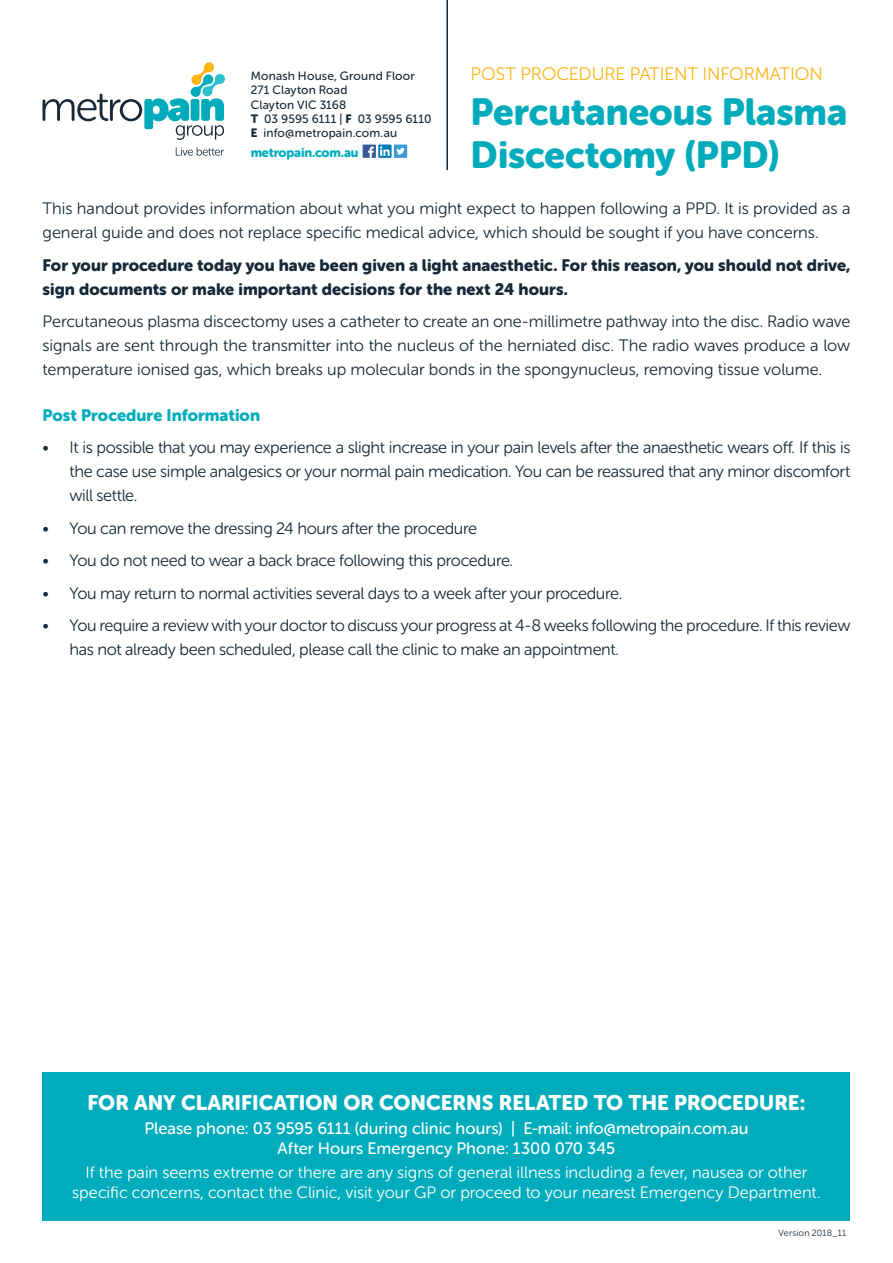
<style>
.page{position:relative;width:893px;height:1263px;background:#fff}
.page>*{position:absolute;margin:0;border:0;box-sizing:border-box;transform-origin:0 0}
.t1{font:37.5px "Museo Sans Rounded 900";letter-spacing:-.005em;color:#00acbc}
.t2{font:21px "Museo Sans Rounded 900";color:#fff}
.t3{font:18px "Museo Sans Rounded 300";letter-spacing:-.005em;color:#fbb416}
.t4{font:16.5px/24px "Museo Sans Rounded 300";letter-spacing:-.02em;color:#172938;text-align:justify}
.t5{font:16.5px/24px "Museo Sans Rounded 300";color:#172938}
.t6{font:16.5px/19.8px "Museo Sans Rounded 300";color:#fff;text-align:center}
.t7{font:16.5px/24px "Museo Sans Rounded 900";letter-spacing:.005em;color:#172938}
.t8{font:16.5px/19.8px "Museo Sans Rounded 500";color:#fff;text-align:center}
.t9{font:16.5px "Museo Sans Rounded 900";color:#00acbc}
.WEB_ADDRESS{font:12.75px "Museo Sans Rounded 900";letter-spacing:-.01em;color:#00acbc}
.ADDRESS{font:12px/14.4px "Museo Sans Rounded 500";letter-spacing:.01em;color:#172938}
.t10{font:9px "Museo Sans Rounded 300";letter-spacing:.02em;color:#172938}
.s1{font-family:"Museo Sans Rounded 900"}
</style>
<div class="page">
<hr style="left:446px;top:0;width:2px;height:170px;background:#172938">
<svg style="left:43px;top:62px;width:182px;height:78px"></svg>
<svg style="left:176px;top:147px;width:48px;height:9px"></svg>
<div style="left:363px;top:145px;width:13px;height:13px;background:#3c5a99"></div>
<svg style="left:368px;top:147px;width:6px;height:11px"></svg>
<div style="left:394px;top:145px;width:13px;height:13px;background:#3c9bd5"></div>
<svg style="left:396px;top:148px;width:9px;height:7px"></svg>
<div style="left:378px;top:145px;width:14px;height:13px;background:#007bb6"></div>
<svg style="left:380px;top:146px;width:10px;height:10px"></svg>
<div style="left:43px;top:1072px;width:807px;height:148px;background:#00acbc"></div>
<p class="ADDRESS" style="left:251px;top:68px;width:165px">Monash House, Ground Floor<br>271 Clayton Road<br>Clayton VIC 3168</p>
<p class="ADDRESS" style="left:251px;top:112px;width:182px"><span class="s1">T</span> 03 9595 6111 | <span class="s1">F</span> 03 9595 6110</p>
<p class="ADDRESS" style="left:251px;top:126px;width:148px"><span class="s1">E</span> info@metropain.com.au</p>
<p class="WEB_ADDRESS" style="left:251px;top:146px;width:109px">metropain.com.au</p>
<p class="t3" style="left:471px;top:64px;width:354px">POST PROCEDURE PATIENT INFORMATION</p>
<p class="t1" style="left:471px;top:91px;width:378px">Percutaneous Plasma</p>
<p class="t1" style="left:471px;top:133px;width:310px">Discectomy (PPD)</p>
<p class="t5" style="left:43px;top:197px;width:809px">This handout provides information about what you might expect to happen following a PPD. It is provided as a general guide and does not replace specific medical advice, which should be sought if you have concerns.</p>
<p class="t7" style="left:43px;top:253px;width:809px">For your procedure today you have been given a light anaesthetic. For this reason, you should not drive, sign documents or make important decisions for the next 24 hours.</p>
<p class="t4" style="left:43px;top:310px;width:809px">Percutaneous plasma discectomy uses a catheter to create an one-millimetre pathway into the disc. Radio wave signals are sent through the transmitter into the nucleus of the herniated disc. The radio waves produce a low temperature ionised gas, which breaks up molecular bonds in the spongynucleus, removing tissue volume.</p>
<p class="t9" style="left:43px;top:405px;width:219px">Post Procedure Information</p>
<p class="t4" style="left:70px;top:435px;width:782px;text-indent:-27px">• It is possible that you may experience a slight increase in your pain levels after the anaesthetic wears off. If this is the case use simple analgesics or your normal pain medication. You can be reassured that any minor discomfort will settle.</p>
<p class="t4" style="left:43px;top:516px;width:436px">• You can remove the dressing 24 hours after the procedure</p>
<p class="t4" style="left:43px;top:548px;width:472px">• You do not need to wear a back brace following this procedure.</p>
<p class="t4" style="left:43px;top:581px;width:581px">• You may return to normal activities several days to a week after your procedure.</p>
<p class="t4" style="left:70px;top:614px;width:782px;text-indent:-27px">• You require a review with your doctor to discuss your progress at 4-8 weeks following the procedure. If this review has not already been scheduled, please call the clinic to make an appointment.</p>
<p class="t2" style="left:88px;top:1091px;width:719px">FOR ANY CLARIFICATION OR CONCERNS RELATED TO THE PROCEDURE:</p>
<p class="t8" style="left:144px;top:1119px;width:605px">Please phone: 03 9595 6111 (during clinic hours) | E-mail: info@metropain.com.au<br>After Hours Emergency Phone: 1300 070 345</p>
<p class="t6" style="left:72px;top:1163px;width:750px">If the pain seems extreme or there are any signs of general illness including a fever, nausea or other specific concerns, contact the Clinic, visit your GP or proceed to your nearest Emergency Department.</p>
<p class="t10" style="left:779px;top:1228px;width:69px">Version 2018_11</p>
</div>
